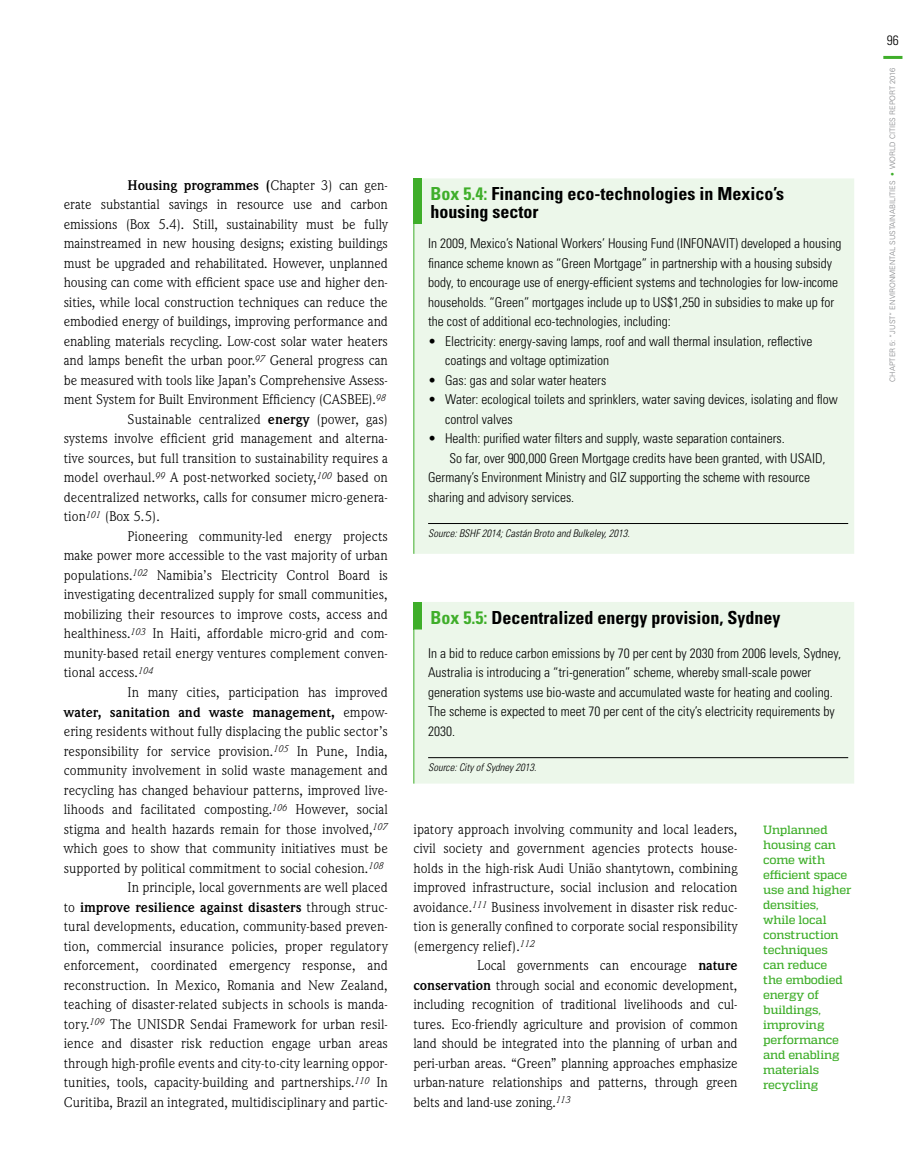
<style>
.page{position:relative;width:918px;height:1170px;background:#fff}
.page>*{position:absolute;margin:0;border:0;box-sizing:border-box;transform-origin:0 0}
.t1{font:700 condensed 18px/18px "Univers LT Std";color:#000}
.t2{font:14.25px/19.5px "Weidemann IT Cby BT";color:#000;text-align:justify}
.t3{font:700 14.25px "Weidemann IT Cby BT";color:#000}
.t4{font:300 condensed 13.5px/19.5px "Univers LT Std";color:#000}
.t5{font:500 12px/15px "Quadon";letter-spacing:-.01em;color:#3fae2a}
.t6{font:italic 300 condensed 10.5px "Univers LT Std";color:#000}
.t7{font:300 7.5px "Univers LT Std";color:#808285}
.s1{font-weight:700}
.s2{font-weight:400}
.s3{color:#3fae2a}
</style>
<div class="page">
<hr style="left:883px;top:56px;width:19px;height:3px;background:#3fae2a">
<div style="left:414px;top:178px;width:440px;height:376px;background:#ecf7ea"></div>
<hr style="left:413px;top:178px;width:1px;height:46px;background:#3fae2a">
<hr style="left:413px;top:224px;width:1px;height:330px;background:#3fae2a">
<hr style="left:428px;top:523px;width:420px;height:1px;background:#000">
<div style="left:414px;top:602px;width:440px;height:181px;background:#ecf7ea"></div>
<svg style="left:413px;top:602px;width:1px;height:27px"></svg>
<hr style="left:413px;top:629px;width:1px;height:154px;background:#3fae2a">
<hr style="left:428px;top:757px;width:420px;height:1px;background:#000">
<p class="t2" style="left:64px;top:175px;width:326px;text-indent:64px"><span class="s1">Housing programmes (</span>Chapter 3) can gen&shy;erate substantial savings in resource use and carbon emissions (Box 5.4). Still, sustainability must be fully mainstreamed in new housing designs; existing buildings must be upgraded and rehabilitated. However, unplanned housing can come with efficient space use and higher den&shy;sities, while local construction techniques can reduce the embodied energy of buildings, improving performance and enabling materials recycling. Low-cost solar water heaters and lamps benefit the urban poor.<sup>97</sup> General progress can be measured with tools like Japan’s Comprehensive Assess&shy;ment System for Built Environment Efficiency (CASBEE</p>
<p class="t2" style="left:369px;top:389px;width:19px">).<sup>98</sup></p>
<p class="t2" style="left:128px;top:409px;width:262px">Sustainable centralized <span class="s1">energy</span> (power, gas)</p>
<p class="t2" style="left:64px;top:428px;width:326px">systems involve efficient grid management and alterna-</p>
<p class="t2" style="left:64px;top:448px;width:326px">tive sources, but full transition to sustainability requires a</p>
<p class="t2" style="left:64px;top:467px;width:326px">model overhaul.<sup>99</sup> A post-networked society,<sup>100</sup> based on</p>
<p class="t2" style="left:64px;top:487px;width:326px">decentralized networks, calls for consumer micro-genera-</p>
<p class="t2" style="left:64px;top:506px;width:98px">tion<sup>101</sup> (Box 5.5).</p>
<p class="t2" style="left:128px;top:526px;width:262px">Pioneering community-led energy projects</p>
<p class="t2" style="left:64px;top:545px;width:326px">make power more accessible to the vast majority of urban</p>
<p class="t2" style="left:64px;top:565px;width:326px">populations.<sup>102</sup> Namibia’s Electricity Control Board is</p>
<p class="t2" style="left:64px;top:584px;width:326px">investigating decentralized supply for small communities,</p>
<p class="t2" style="left:64px;top:604px;width:326px">mobilizing their resources to improve costs, access and</p>
<p class="t2" style="left:64px;top:623px;width:326px">healthiness.<sup>103</sup> In Haiti, affordable micro-grid and com-</p>
<p class="t2" style="left:64px;top:643px;width:326px">munity-based retail energy ventures complement conven-</p>
<p class="t2" style="left:64px;top:662px;width:91px">tional access.<sup>104</sup></p>
<p class="t2" style="left:128px;top:682px;width:262px">In many cities, participation has improved</p>
<p class="t3" style="left:64px;top:702px;width:326px">water, sanitation and waste management, <span class="s2">empow-</span></p>
<p class="t2" style="left:64px;top:721px;width:326px">ering residents without fully displacing the public sector’s</p>
<p class="t2" style="left:64px;top:740px;width:326px">responsibility for service provision.<sup>105</sup> In Pune, India,</p>
<p class="t2" style="left:64px;top:760px;width:326px">community involvement in solid waste management and</p>
<p class="t2" style="left:64px;top:779px;width:326px">recycling has changed behaviour patterns, improved live-</p>
<p class="t2" style="left:64px;top:799px;width:326px">lihoods and facilitated composting.<sup>106</sup> However, social</p>
<p class="t2" style="left:64px;top:818px;width:326px">stigma and health hazards remain for those involved,<sup>107</sup></p>
<p class="t2" style="left:64px;top:838px;width:326px">which goes to show that community initiatives must be</p>
<p class="t2" style="left:64px;top:857px;width:322px">supported by political commitment to social cohesion.<sup>108</sup></p>
<p class="t2" style="left:128px;top:877px;width:262px">In principle, local governments are well placed</p>
<p class="t3" style="left:64px;top:897px;width:326px"><span class="s2">to</span> improve resilience against disasters <span class="s2">through struc-</span></p>
<p class="t2" style="left:64px;top:916px;width:326px">tural developments, education, community-based preven-</p>
<p class="t2" style="left:64px;top:935px;width:326px">tion, commercial insurance policies, proper regulatory</p>
<p class="t2" style="left:64px;top:955px;width:326px">enforcement, coordinated emergency response, and</p>
<p class="t2" style="left:64px;top:974px;width:326px">reconstruction. In Mexico, Romania and New Zealand,</p>
<p class="t2" style="left:64px;top:994px;width:326px">teaching of disaster-related subjects in schools is manda-</p>
<p class="t2" style="left:64px;top:1013px;width:92px">tory.<sup>109</sup> The UNISDR</p>
<p class="t2" style="left:64px;top:1013px;width:326px;text-indent:126px">Sendai Framework for urban resil&shy;ience and disaster risk reduction engage urban areas through high-profile events and city-to-city learning oppor&shy;tunities, tools, capacity-building and partnerships.<sup>110</sup> In Curitiba, Brazil an integrated, multidisciplinary and partic-</p>
<p class="t1" style="left:431px;top:184px;width:355px"><span class="s3">Box 5.4:</span> Financing eco-technologies in Mexico’s housing sector</p>
<p class="t4" style="left:428px;top:234px;width:415px">In 2009, Mexico’s National Workers’ Housing Fund (INFONAVIT) developed a housing finance scheme known as “Green Mortgage” in partnership with a housing subsidy body, to encourage use of energy-efficient systems and technologies for low-income households. “Green” mortgages include up to US$1,250 in subsidies to make up for the cost of additional eco-technologies, including:</p>
<p class="t4" style="left:445px;top:331px;width:369px;text-indent:-17px">• Electricity: energy-saving lamps, roof and wall thermal insulation, reflective coatings and voltage optimization</p>
<p class="t4" style="left:428px;top:370px;width:180px">• Gas: gas and solar water heaters</p>
<p class="t4" style="left:445px;top:390px;width:394px;text-indent:-17px">• Water: ecological toilets and sprinklers, water saving devices, isolating and flow control valves</p>
<p class="t4" style="left:428px;top:429px;width:358px">• Health: purified water filters and supply, waste separation containers.</p>
<p class="t4" style="left:449px;top:448px;width:378px">So far, over 900,000 Green Mortgage credits have been granted, with USAID,</p>
<p class="t4" style="left:428px;top:468px;width:383px">Germany’s Environment Ministry and GIZ supporting the scheme with resource</p>
<p class="t4" style="left:428px;top:487px;width:148px">sharing and advisory services.</p>
<p class="t6" style="left:428px;top:526px;width:203px">Source: BSHF 2014; Castán Broto and Bulkeley, 2013.</p>
<p class="t1" style="left:431px;top:608px;width:351px"><span class="s3">Box 5.5:</span> Decentralized energy provision, Sydney</p>
<p class="t4" style="left:428px;top:643px;width:415px">In a bid to reduce carbon emissions by 70 per cent by 2030 from 2006 levels, Sydney, Australia is introducing a “tri-generation” scheme, whereby small-scale power generation systems use bio-waste and accumulated waste for heating and cooling.<br>The scheme is expected to meet 70 per cent of the city’s electricity requirements by 2030.</p>
<p class="t6" style="left:428px;top:760px;width:110px">Source: City of Sydney 2013.</p>
<p class="t2" style="left:413px;top:818px;width:326px">ipatory approach involving community and local leaders,</p>
<p class="t2" style="left:413px;top:838px;width:326px">civil society and government agencies protects house-</p>
<p class="t2" style="left:413px;top:857px;width:326px">holds in the high-risk Audi União shantytown, combining</p>
<p class="t2" style="left:413px;top:877px;width:326px">improved infrastructure, social inclusion and relocation</p>
<p class="t2" style="left:413px;top:896px;width:326px">avoidance.<sup>111</sup> Business involvement in disaster risk reduc-</p>
<p class="t2" style="left:413px;top:916px;width:326px">tion is generally confined to corporate social responsibility</p>
<p class="t2" style="left:413px;top:935px;width:123px">(emergency relief).<sup>112</sup></p>
<p class="t2" style="left:477px;top:955px;width:262px">Local governments can encourage <span class="s1">nature</span></p>
<p class="t2" style="left:413px;top:974px;width:326px"><span class="s1">conservation</span> through social and economic development,</p>
<p class="t2" style="left:413px;top:994px;width:326px">including recognition of traditional livelihoods and cul-</p>
<p class="t2" style="left:413px;top:1013px;width:326px">tures. Eco-friendly agriculture and provision of common</p>
<p class="t2" style="left:413px;top:1033px;width:326px">land should be integrated into the planning of urban and</p>
<p class="t2" style="left:413px;top:1052px;width:326px">peri-urban areas. “Green” planning approaches emphasize</p>
<p class="t2" style="left:413px;top:1072px;width:326px">urban-nature relationships and patterns, through green</p>
<p class="t2" style="left:413px;top:1091px;width:159px">belts and land-use zoning.<sup>113</sup></p>
<p class="t5" style="left:763px;top:821px;width:90px">Unplanned housing can come with efficient space use and higher densities, while local construction techniques can reduce<br>the embodied energy of buildings, improving performance and enabling materials recycling</p>
<p class="t4" style="left:887px;top:30px;width:13px">96</p>
<p class="t7" style="left:888px;top:381px;width:315px;rotate:-90deg">Chapter 5: “Just” Environmental Sustainabilities <span class="s3">•</span> WORLD CITIES REPORT 2016</p>
</div>
